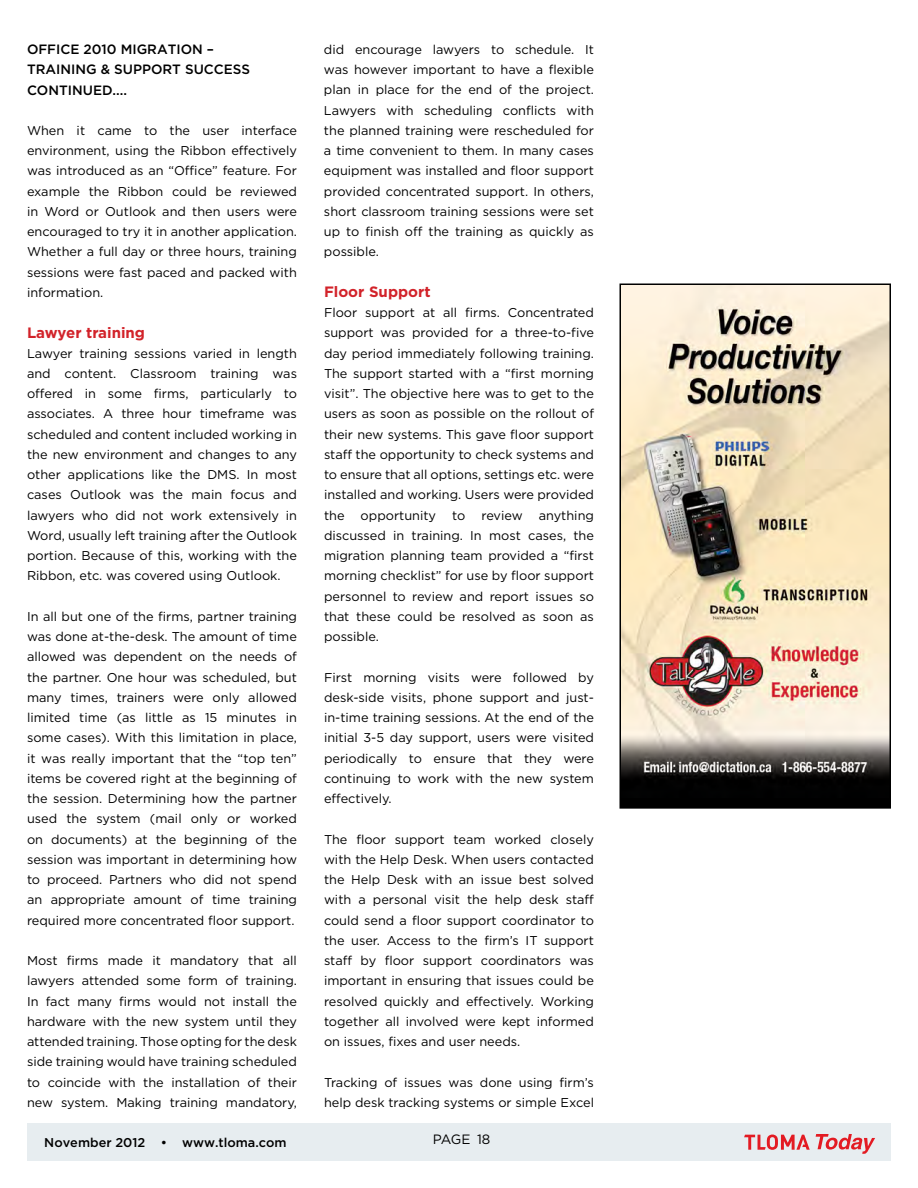
<style>
.page{position:relative;width:918px;height:1188px;background:#fff}
.page>*{position:absolute;margin:0;border:0;box-sizing:border-box;transform-origin:0 0}
.t1{font:700 15px "Gotham";color:#d2232a}
.t2{font:500 13.5px/20.2px "Gotham";color:#000}
.t3{font:13.5px "Gotham";letter-spacing:-.02em;color:#000}
.t4{font:12.75px/20.2px "Gotham";color:#000;text-align:justify}
.t5{font:500 12.75px "Gotham";color:#000}
</style>
<div class="page">
<div style="left:27px;top:1123px;width:864px;height:38px;background:#e7edf0"></div>
<svg style="left:744px;top:1135px;width:66px;height:15px"></svg>
<svg style="left:816px;top:1134px;width:59px;height:20px"></svg>
<img style="left:623px;top:287px;width:265px;height:511px">
<div style="left:620px;top:284px;width:271px;height:525px;border:2px solid #000"></div>
<p class="t2" style="left:27px;top:39px;width:225px">OFFICE 2010 MIGRATION –<br>TRAINING &amp; SU PPORT SUCCESS<br>Contin</p>
<p class="t2" style="left:83px;top:79px;width:46px">ued....</p>
<p class="t4" style="left:27px;top:120px;width:272px">When it came to the user interface environment, using the Ribbon effectively was introduced as an “Office” feature. For example the Ribbon could be reviewed in Word or Outlook and then users were encouraged to try it in another application.<br>Whether a full day or three hours, training sessions were fast paced and packed with information.</p>
<p class="t1" style="left:27px;top:324px;width:120px">Lawyer training</p>
<p class="t4" style="left:27px;top:343px;width:272px">Lawyer training sessions varied in length and content. Classroom training was offered in some firms, particularly to associates. A three hour timeframe was scheduled and content included working in the new environment and changes to any other applications like the DMS. In most cases Outlook was the main focus and lawyers who did not work extensively in Word, usually left training after the Outlook portion. Because of this, working with the Ribbon, etc. was covered using Outlook.</p>
<p class="t4" style="left:27px;top:606px;width:272px">In all but one of the firms, partner training was done at-the-desk. The amount of time allowed was dependent on the needs of the partner. One hour was scheduled, but many times, trainers were only allowed limited time (as little as 15 minutes in some cases). With this limitation in place, it was really important that the “top ten” items be covered right at the beginning of the session. Determining how the partner used the system (mail only or worked on documents) at the beginning of the session was important in determining how to proceed. Partners who did not spend an appropriate amount of time training required more concentrated floor support.</p>
<p class="t4" style="left:27px;top:950px;width:272px">Most firms made it mandatory that all lawyers attended some form of training.<br>In fact many firms would not install the hardware with the new system until they attended training. Those opting for the desk side training would have training scheduled to coincide with the installation of their new system. Making training mandatory,</p>
<p class="t4" style="left:324px;top:39px;width:272px">did encourage lawyers to schedule. It was however important to have a flexible plan in place for the end of the project.<br>Lawyers with scheduling conflicts with the planned training were rescheduled for a time convenient to them. In many cases equipment was installed and floor support provided concentrated support. In others, short classroom training sessions were set up to finish off the training as quickly as possible.</p>
<p class="t1" style="left:324px;top:283px;width:108px">Floor Support</p>
<p class="t4" style="left:324px;top:302px;width:272px">Floor support at all firms. Concentrated support was provided for a three-to-five day period immediately following training.<br>The support started with a “first morning visit”. The objective here was to get to the users as soon as possible on the rollout of their new systems. This gave floor support staff the opportunity to check systems and to ensure that all options, settings etc. were installed and working. Users were provided the</p>
<p class="t4" style="left:324px;top:505px;width:272px;text-indent:215px">anything discussed in training. In most cases, the migration planning team provided a “first morning checklist” for use by floor support personnel to review and report issues so that these could be resolved as soon as possible.</p>
<p class="t4" style="left:324px;top:667px;width:272px">First morning visits were followed by desk-side visits, phone support and just&shy;in-time training sessions. At the end of the initial 3-5 day support, users were visited periodically to ensure that they were continuing to work with the new system effectively.</p>
<p class="t4" style="left:324px;top:829px;width:272px">The floor support team worked closely with the Help Desk. When users contacted the Help Desk with an issue best solved with a personal visit the help desk staff could send a floor support coordinator to the user. Access to the firm’s IT support staff by floor support coordinators was important in ensuring that issues could be resolved quickly and effectively. Working together all involved were kept informed on issues, fixes and user needs.</p>
<p class="t4" style="left:324px;top:1072px;width:272px">Tracking of issues was done using firm’s help desk tracking systems or simple Excel</p>
<p class="t4" style="left:361px;top:505px;width:77px">opportunity</p>
<p class="t4" style="left:452px;top:505px;width:15px">to</p>
<p class="t4" style="left:481px;top:505px;width:43px">review</p>
<p class="t5" style="left:44px;top:1136px;width:244px">November 2012 • www.tloma.com</p>
<p class="t3" style="left:433px;top:1132px;width:59px">PAGE 18</p>
</div>
